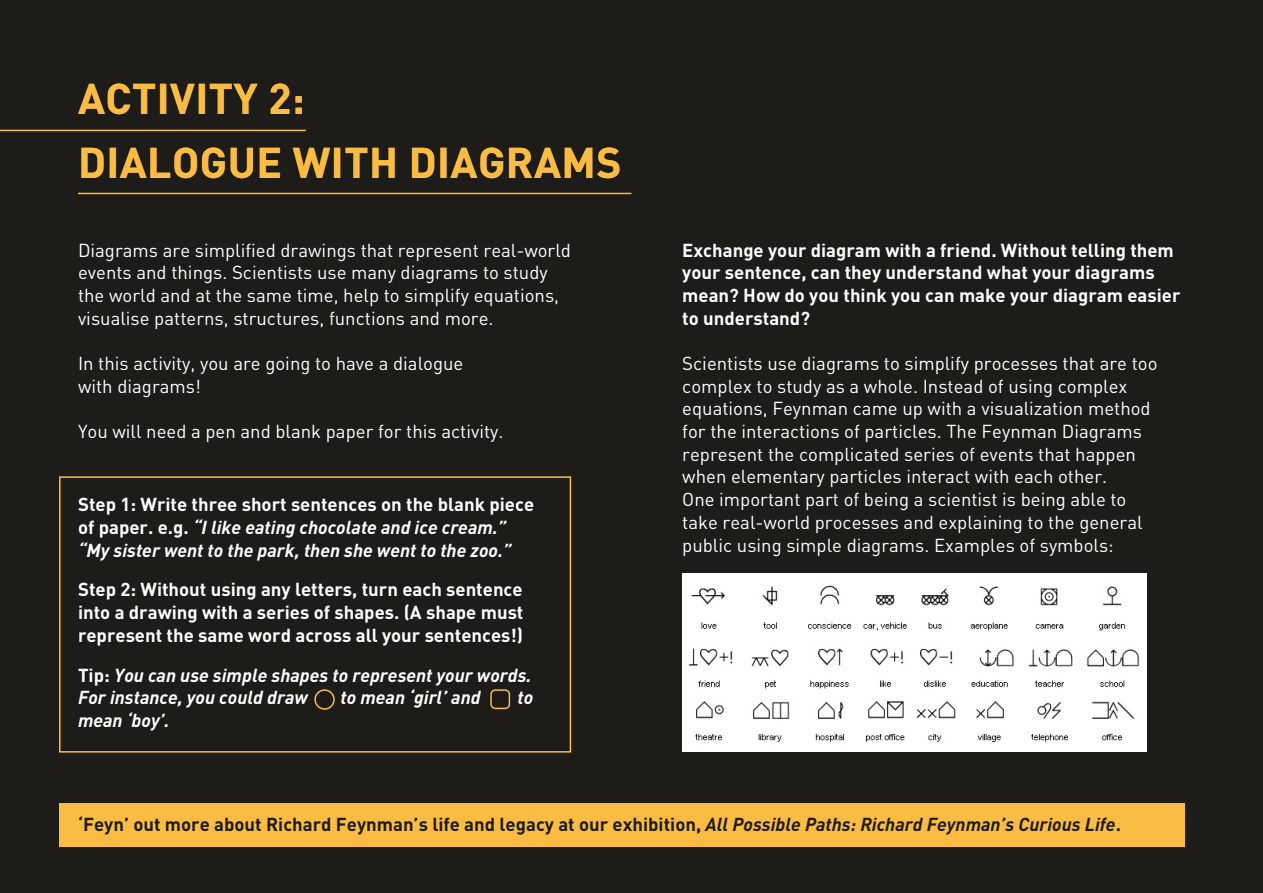
<style>
.page{position:relative;width:1263px;height:893px;background:#1e1c18}
.page>*{position:absolute;margin:0;border:0;box-sizing:border-box;transform-origin:0 0}
.t1{font:700 42.45px/63.6px "DIN";letter-spacing:.01em;color:#fabc43}
.t2{font:18.6px/22.6px "DIN";color:#fff}
.t3{font:700 18.6px/22.6px "DIN";color:#fff;text-align:justify}
.t4{font:italic 700 18.6px/22.6px "DIN";color:#fff}
.t5{font:700 18.6px "DIN";color:#1e1c18}
.s1{font-style:normal}
.s2{font-style:italic}
</style>
<div class="page">
<hr style="left:0;top:130px;width:306px;height:1px;background:#fabc43">
<hr style="left:78px;top:193px;width:553px;height:1px;background:#fabc43">
<div style="left:59px;top:476px;width:512px;height:277px;border:2px solid #fabc43"></div>
<div style="left:60px;top:803px;width:1125px;height:43px;background:#fabc43"></div>
<div style="left:314px;top:689px;width:21px;height:21px;border:2px solid #fabc43;border-radius:50%"></div>
<div style="left:490px;top:689px;width:20px;height:20px;border:2px solid #fabc43;border-radius:4px"></div>
<img style="left:682px;top:574px;width:464px;height:178px">
<h1 class="t1" style="left:78px;top:65px;width:545px">ACTIVITY 2:<br>DIALOGUE WITH DIAGRAMS</h1>
<p class="t2" style="left:78px;top:238px;width:494px">Diagrams are simplified drawings that represent real-world events and things. Scientists use many diagrams to study the world and at the same time, help to simplify equations, visualise patterns, structures, functions and more.</p>
<p class="t2" style="left:78px;top:352px;width:387px">In this activity, you are going to have a dialogue with diagrams!</p>
<p class="t2" style="left:78px;top:420px;width:427px">You will need a pen and blank paper for this activity.</p>
<p class="t4" style="left:78px;top:492px;width:458px"><span class="s1">Step 1: Write three short sentences on the blank piece of paper. e.g.</span> “I like eating chocolate and ice cream.” “My sister went to the park, then she went to the zoo.”</p>
<p class="t3" style="left:78px;top:577px;width:447px">Step 2: Without using any letters, turn each sentence into a drawing with a series of shapes. (A shape must represent the same word across all your sentences!)</p>
<p class="t4" style="left:78px;top:663px;width:455px"><span class="s1">Tip:</span> You can use simple shapes to represent your words.<br>For instance, you could draw</p>
<p class="t4" style="left:341px;top:685px;width:142px">to mean ‘girl’ and</p>
<p class="t4" style="left:517px;top:685px;width:17px">to</p>
<p class="t4" style="left:78px;top:708px;width:93px">mean ‘boy’.</p>
<p class="t3" style="left:682px;top:238px;width:500px;text-align:left">Exchange your diagram with a friend. Without telling them your sentence, can they understand what your diagrams mean? How do you think you can make your diagram easier to understand?</p>
<p class="t2" style="left:682px;top:352px;width:477px">Scientists use diagrams to simplify processes that are too complex to study as a whole. Instead of using complex equations, Feynman came up with a visualization method for the interactions of particles. The Feynman Diagrams represent the complicated series of events that happen when elementary particles interact with each other.<br>One important part of being a scientist is being able to take real-world processes and explaining to the general public using simple diagrams. Examples of symbols:</p>
<p class="t5" style="left:78px;top:812px;width:1044px">‘Feyn’ out more about Richard Feynman’s life and legacy at our exhibition, <span class="s2">All Possible Paths: Richard Feynman’s Curious Life</span>.</p>
</div>
